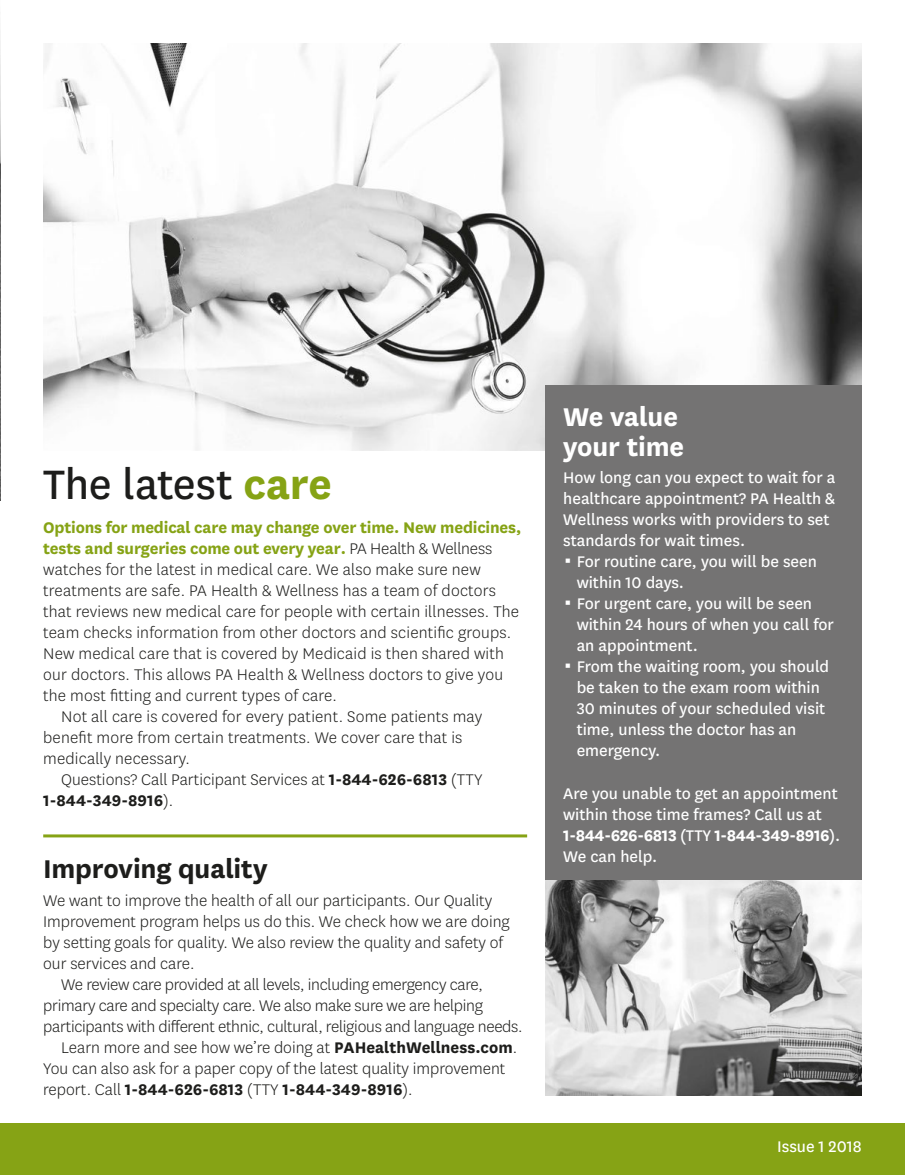
<style>
.page{position:relative;width:905px;height:1175px;background:#fff}
.page>*{position:absolute;margin:0;border:0;box-sizing:border-box;transform-origin:0 0}
.t1{font:48px "Centene Sans";letter-spacing:-.005em;color:#1d1d1b}
.t2{font:700 30px "Centene Sans";letter-spacing:-.005em;color:#1d1d1b}
.t3{font:700 30px/30px "Centene Sans";letter-spacing:-.01em;color:#fff}
.t4{font:300 18px/21px "Centene Sans";color:#1d1d1b}
.t5{font:18px/21px "Centene Sans";color:#fff}
.t6{font:700 18px "Centene Sans";letter-spacing:-.01em;color:#86a315}
.t7{font:700 18px "Centene Sans";color:#1d1d1b}
.s1{font-weight:700;color:#86a315}
.s2{font-weight:300;color:#1d1d1b}
.s3{font-weight:700}
.s4{font-weight:300}
</style>
<div class="page">
<div style="left:0;top:1123px;width:905px;height:52px;background:#86a315"></div>
<img style="left:43px;top:43px;width:818px;height:407px">
<img style="left:0;top:31px;width:1px;height:470px">
<img style="left:545px;top:879px;width:316px;height:216px">
<div style="left:545px;top:385px;width:316px;height:494px;background:#747373"></div>
<hr style="left:43px;top:834px;width:484px;height:3px;background:#86a315">
<h1 class="t1" style="left:43px;top:452px;width:290px">The latest <span class="s1">care</span></h1>
<p class="t6" style="left:43px;top:515px;width:479px">Options for medical care may change over time. New medicines,</p>
<p class="t6" style="left:43px;top:536px;width:450px">tests and surgeries come out every year. <span class="s2">PA Health &amp; Wellness</span></p>
<p class="t4" style="left:43px;top:559px;width:439px">watches for the latest in medical care. We also make sure new</p>
<p class="t4" style="left:43px;top:580px;width:454px">treatments are safe. PA Health &amp; Wellness has a team of doctors</p>
<p class="t4" style="left:43px;top:601px;width:477px">that reviews new medical care for people with certain illnesses. The</p>
<p class="t4" style="left:43px;top:622px;width:469px">team checks information from other doctors and scientific groups.</p>
<p class="t4" style="left:43px;top:643px;width:462px">New medical care that is covered by Medicaid is then shared with</p>
<p class="t4" style="left:43px;top:664px;width:461px">our doctors. This allows PA Health &amp; Wellness doctors to give you</p>
<p class="t4" style="left:43px;top:685px;width:295px">the most fitting and current types of care.</p>
<p class="t4" style="left:61px;top:706px;width:422px">Not all care is covered for every patient. Some patients may</p>
<p class="t4" style="left:43px;top:727px;width:421px">benefit more from certain treatments. We cover care that is</p>
<p class="t4" style="left:43px;top:748px;width:148px">medically necessary.</p>
<p class="t4" style="left:61px;top:769px;width:423px">Questions? Call Participant Services at <span class="s3">1-844-626-6813</span> (TTY</p>
<p class="t7" style="left:43px;top:788px;width:132px">1-844-349-8916<span class="s4">).</span></p>
<h2 class="t2" style="left:43px;top:848px;width:226px">Improving quality</h2>
<p class="t4" style="left:43px;top:889px;width:468px">We want to improve the health of all our participants. Our Quality Improvement program helps us do this. We check how we are doing by setting goals for quality. We also review the quality and safety of our services and care.</p>
<p class="t4" style="left:61px;top:973px;width:423px">We review care provided at all levels, including emergency care,</p>
<p class="t4" style="left:43px;top:994px;width:441px">primary care and specialty care. We also make sure we are helping</p>
<p class="t4" style="left:43px;top:1015px;width:481px">participants with different ethnic, cultural, religious and language needs.</p>
<p class="t4" style="left:61px;top:1036px;width:457px">Learn more and see how we’re doing at <span class="s3">PAHealthWellness.com</span>.</p>
<p class="t4" style="left:43px;top:1057px;width:463px">You can also ask for a paper copy of the latest quality improvement</p>
<p class="t7" style="left:43px;top:1077px;width:371px"><span class="s4">report. Call</span> 1-844-626-6813 <span class="s4">(TTY</span> 1-844-349-8916<span class="s4">).</span></p>
<h2 class="t3" style="left:563px;top:399px;width:122px">We value your time</h2>
<p class="t5" style="left:563px;top:466px;width:274px">How long can you expect to wait for a healthcare appointment? PA Health &amp; Wellness works with providers to set standards for wait times.</p>
<p class="t5" style="left:576px;top:550px;width:259px">For routine care, you will be seen within 10 days.<br>For urgent care, you will be seen within 24 hours of when you call for an appointment.<br>From the waiting room, you should be taken to the exam room within<br>30 minutes of your scheduled visit time, unless the doctor has an emergency.</p>
<p class="t5" style="left:563px;top:781px;width:278px">Are you unable to get an appointment within those time frames? Call us at<br><span class="s3">1-844-626-6813</span> (TTY <span class="s3">1-844-349-8916</span>).<br>We can help.</p>
<p class="t5" style="left:777px;top:1135px;width:86px">Issue 1 2018</p>
</div>
